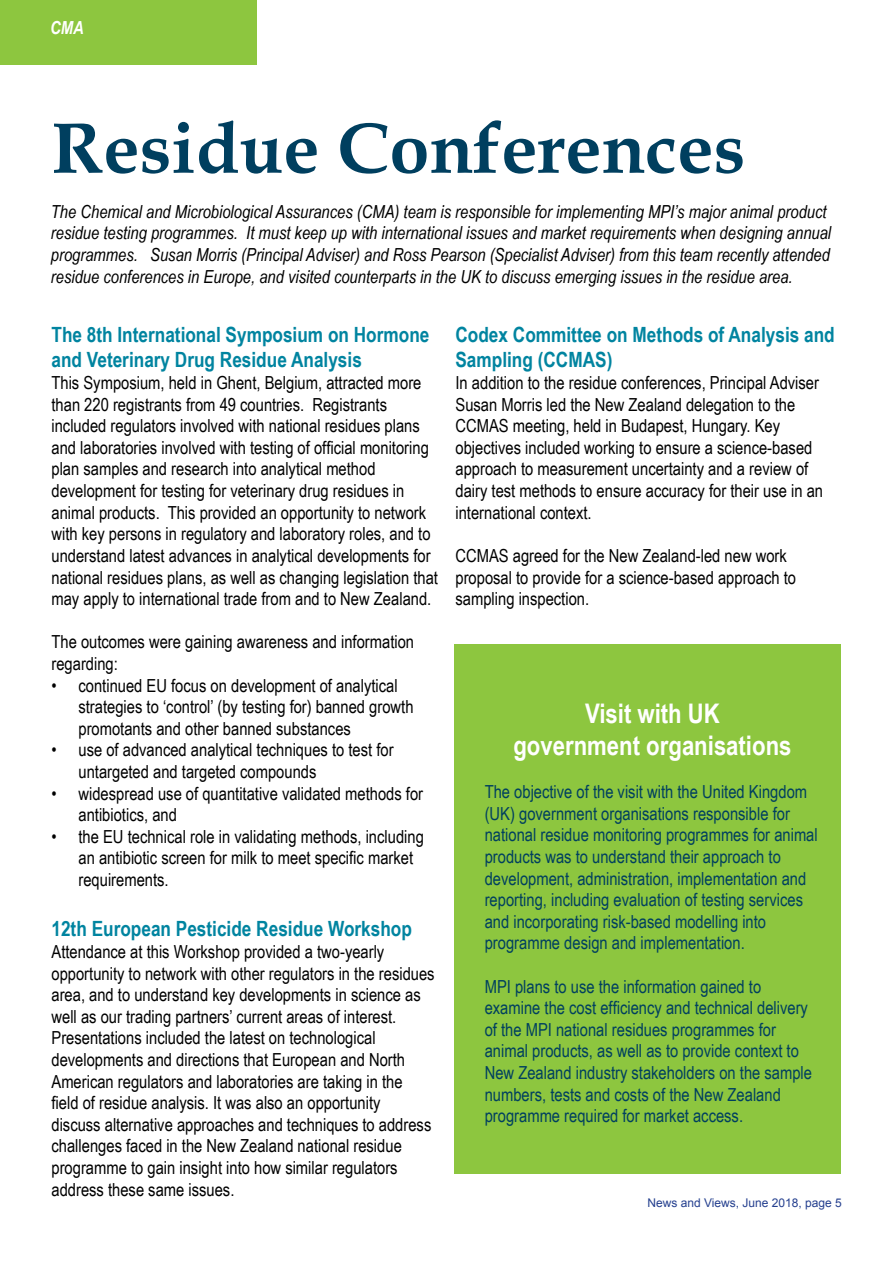
<style>
.page{position:relative;width:893px;height:1263px;background:#fff}
.page>*{position:absolute;margin:0;border:0;box-sizing:border-box;transform-origin:0 0}
.t1{font:700 72px "Book Antiqua";color:#003f5f}
.t2{font:700 27px/32.4px "Arial Narrow";color:#fff;text-align:center}
.t3{font:700 21px/25.2px "Arial Narrow";color:#0084a0}
.t4{font:18px/21.6px "Arial Narrow";color:#000}
.t5{font:18px/21.6px "Arial Narrow";color:#003f5f}
.t6{font:italic 18px/21.6px "Arial Narrow";color:#000}
.t7{font:italic 700 18px "Arial Narrow";color:#fff}
.t8{font:12px "Arial";color:#25408f}
</style>
<div class="page">
<div style="left:0;top:0;width:256px;height:64px;background:#8dc63f"></div>
<div style="left:455px;top:645px;width:386px;height:529px;background:#8dc63f"></div>
<p class="t7" style="left:50px;top:14px;width:35px">CMA</p>
<h1 class="t1" style="left:51px;top:99px;width:695px">Residue Conferences</h1>
<p class="t6" style="left:51px;top:200px;width:782px">The Chemical and Microbiological Assurances (CMA) team is responsible for implementing MPI’s major animal product residue testing programmes. It must keep up with international issues and market requirements when designing annual programmes. Susan Morris (Principal Adviser) and Ross Pearson (Specialist Adviser) from this team recently attended residue conferences in Europe, and visited counterparts in the UK to discuss emerging issues in the residue area.</p>
<p class="t3" style="left:51px;top:321px;width:379px">The 8th International Symposium on Hormone and Veterinary Drug Residue Analysis</p>
<p class="t4" style="left:51px;top:371px;width:388px">This Symposium, held in Ghent, Belgium, attracted more than 220 registrants from 49 countries. Registrants included regulators involved with national residues plans and laboratories involved with testing of official monitoring plan samples and research into analytical method development for testing for veterinary drug residues in animal products. This provided an opportunity to network with key persons in regulatory and laboratory roles, and to understand latest advances in analytical developments for national residues plans, as well as changing legislation that may apply to international trade from and to New Zealand.</p>
<p class="t4" style="left:51px;top:630px;width:364px">The outcomes were gaining awareness and information regarding:</p>
<p class="t4" style="left:78px;top:674px;width:337px;text-indent:-27px">• continued EU focus on development of analytical strategies to ‘control’ (by testing for) banned growth promotants and other banned substances</p>
<p class="t4" style="left:78px;top:738px;width:317px;text-indent:-27px">• use of advanced analytical techniques to test for untargeted and targeted compounds</p>
<p class="t4" style="left:78px;top:782px;width:346px;text-indent:-27px">• widespread use of quantitative validated methods for antibiotics, and</p>
<p class="t4" style="left:78px;top:825px;width:347px;text-indent:-27px">• the EU technical role in validating methods, including an antibiotic screen for milk to meet specific market requirements.</p>
<p class="t3" style="left:51px;top:915px;width:362px">12th European Pesticide Residue Workshop</p>
<p class="t4" style="left:51px;top:940px;width:385px">Attendance at this Workshop provided a two-yearly opportunity to network with other regulators in the residues area, and to understand key developments in science as well as our trading partners’ current areas of interest.<br>Presentations included the latest on technological developments and directions that European and North American regulators and laboratories are taking in the<br>field of residue analysis. It was also an opportunity<br>discuss alternative approaches and techniques to address challenges faced in the New Zealand national residue programme to gain insight into how similar regulators address these same issues.</p>
<p class="t3" style="left:455px;top:321px;width:381px">Codex Committee on Methods of Analysis and<br>Sampling (CCMAS)</p>
<p class="t4" style="left:455px;top:371px;width:369px">In addition to the residue conferences, Principal Adviser Susan Morris led the New Zealand delegation to the CCMAS meeting, held in Budapest, Hungary. Key objectives included working to ensure a science-based approach to measurement uncertainty and a review of dairy test methods to ensure accuracy for their use in an international context.</p>
<p class="t4" style="left:455px;top:544px;width:342px">CCMAS agreed for the New Zealand-led new work proposal to provide for a science-based approach to sampling inspection.</p>
<h2 class="t2" style="left:513px;top:696px;width:280px">Visit with UK<br>government organisations</h2>
<p class="t5" style="left:485px;top:780px;width:335px">The objective of the visit with the United Kingdom (UK) government organisations responsible for national residue monitoring programmes for animal products was to understand their approach to development, administration, implementation and reporting, including evaluation of testing services and incorporating risk-based modelling into programme design and implementation.</p>
<p class="t5" style="left:485px;top:975px;width:329px">MPI plans to use the information gained to examine the cost efficiency and technical delivery of the MPI national residues programmes for animal products, as well as to provide context to New Zealand industry stakeholders on the sample numbers, tests and costs of the New Zealand programme required for market access.</p>
<p class="t8" style="left:647px;top:1195px;width:196px">News and Views, June 2018, page 5</p>
</div>
